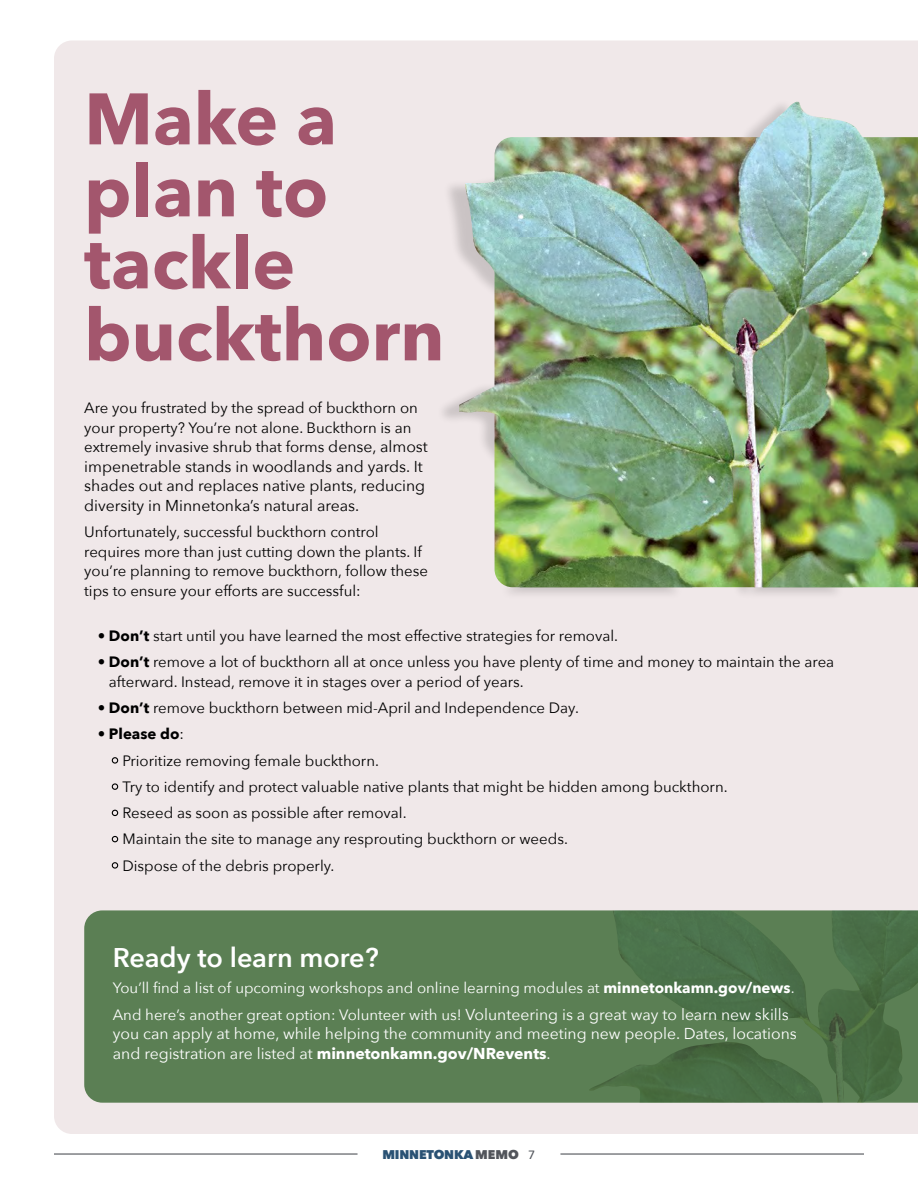
<style>
.page{position:relative;width:918px;height:1188px;background:#fff}
.page>*{position:absolute;margin:0;border:0;box-sizing:border-box;transform-origin:0 0}
.t1{font:700 72px/72px "Avenir Next";color:#a3566d}
.t2{font:600 27px "Avenir Next";color:#fff}
.t3{font:15.75px/19.5px "Avenir Next";color:#fff}
.t4{font:15.75px/19.5px "Avenir Next";color:#000}
.t5{font:15px/19.5px "Avenir Next";color:#000}
.t6{font:15px/26.2px "Avenir Next";color:#fff}
.t7{font:700 15px "Avenir Next";color:#000}
.t8{font:800 12.6px "Avenir Next";letter-spacing:-.01em;color:#2a5274}
.s1{font-size:15.75px}
.s2{font-weight:700}
.s3{font-weight:400}
.s4{color:#52555b}
.s5{font-weight:500;font-size:12px;color:#52555b}
</style>
<div class="page">
<div style="left:54px;top:40px;width:864px;height:1094px;background:#f0e8e9"></div>
<div style="left:84px;top:910px;width:499px;height:193px;background:#5b7f54"></div>
<img style="left:583px;top:910px;width:335px;height:193px">
<img style="left:883px;top:137px;width:35px;height:450px">
<div style="left:437px;top:98px;width:438px;height:502px;background:#000;opacity:.16"></div>
<img style="left:459px;top:102px;width:424px;height:485px">
<hr style="left:54px;top:1153px;width:304px;height:2px;background:#52555b">
<hr style="left:560px;top:1153px;width:304px;height:2px;background:#52555b">
<h1 class="t1" style="left:84px;top:82px;width:362px">Make a plan to tackle buckthorn</h1>
<p class="t5" style="left:84px;top:398px;width:345px">Are you frustrated by the spread of buckthorn on your property? You’re not alone. Buckthorn is an extremely invasive shrub that forms <span class="s1">dense, almost</span></p>
<p class="t4" style="left:84px;top:456px;width:342px">impenetrable stands in woodlands and yards. It shades out and replaces native plants, reducing diversity in Minnetonka’s natural areas.</p>
<p class="t5" style="left:84px;top:521px;width:345px">Unfortunately, successful buckthorn control requires more than just cutting down the plants. If you’re planning to remove buckthorn, follow these tips to ensure your efforts are successful:</p>
<p class="t5" style="left:98px;top:626px;width:522px"><span class="s2">• Don’t</span> start until you have learned the most effective strategies for removal.</p>
<p class="t5" style="left:109px;top:652px;width:727px;text-indent:-11px"><span class="s2">• Don’t</span> remove a lot of buckthorn all at once unless you have plenty of time and money to maintain the area afterward. Instead, remove it in stages over a period of years.</p>
<p class="t5" style="left:98px;top:698px;width:483px"><span class="s2">• Don’t</span> remove buckthorn between mid-April and Independence Day.</p>
<p class="t7" style="left:98px;top:721px;width:88px">• Please do<span class="s3">:</span></p>
<p class="t5" style="left:111px;top:750px;width:269px"><span class="s2">•</span> Prioritize removing female buckthorn.</p>
<p class="t5" style="left:111px;top:776px;width:618px"><span class="s2">•</span> Try to identify and protect valuable native plants that might be hidden among buckthorn.</p>
<p class="t5" style="left:111px;top:803px;width:297px"><span class="s2">•</span> Reseed as soon as possible after removal.</p>
<p class="t5" style="left:111px;top:829px;width:458px"><span class="s2">•</span> Maintain the site to manage any resprouting buckthorn or weeds.</p>
<p class="t5" style="left:111px;top:855px;width:225px"><span class="s2">•</span> Dispose of the debris properly.</p>
<h2 class="t2" style="left:113px;top:934px;width:268px">Ready to learn more?</h2>
<p class="t6" style="left:113px;top:974px;width:683px">You’ll find a list of upcoming workshops and online learning modules at <span class="s2">minnetonkamn.gov/news</span>.<br>And here’s another great option: Volunteer with us! <span class="s1">Volunteering is a great way to learn new skills</span></p>
<p class="t3" style="left:113px;top:1023px;width:686px">you can apply at home, while helping the community and meeting new people. Dates, locations and registration are listed at <span class="s2">minnetonkamn.gov/NRevents</span>.</p>
<p class="t8" style="left:383px;top:1147px;width:154px">MINNETONKA<span class="s4">MEMO</span> <span class="s5">7</span></p>
</div>
